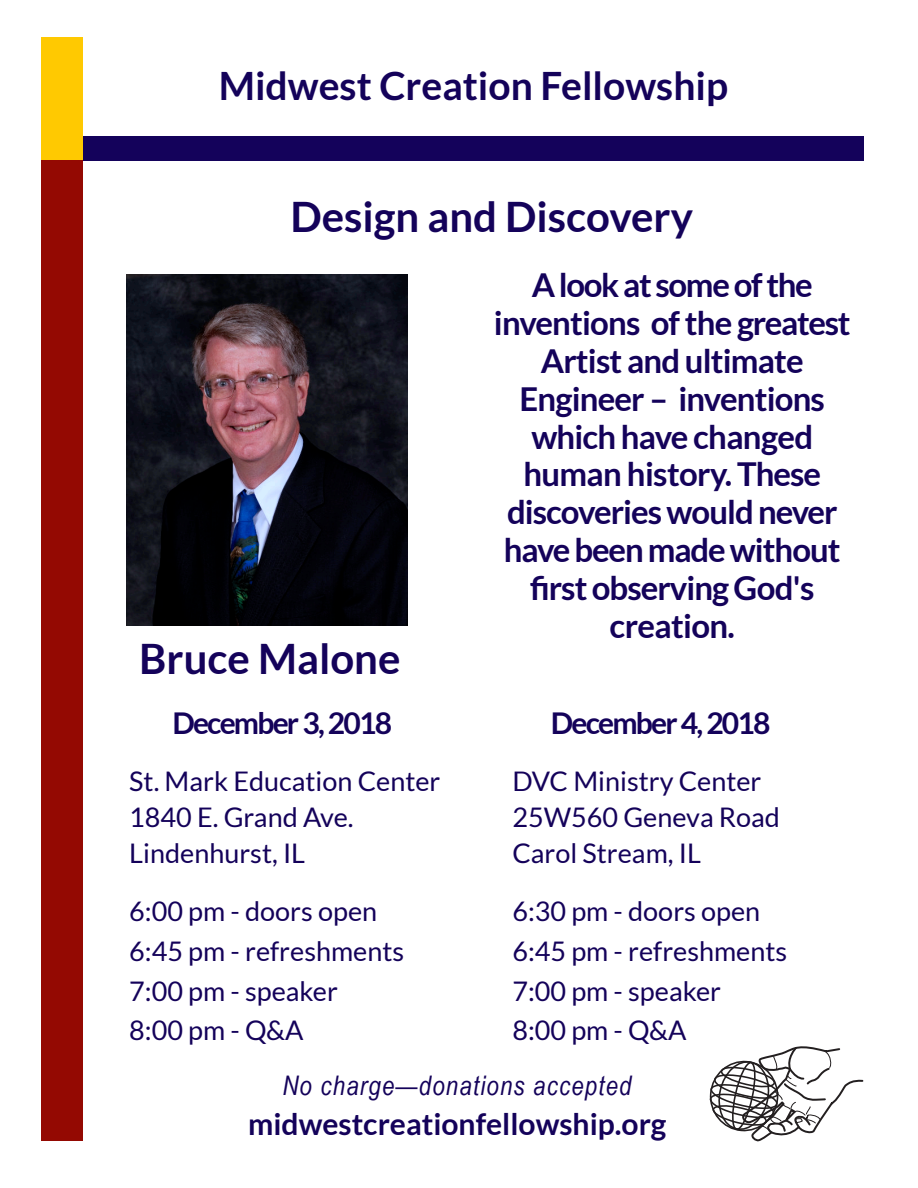
<style>
.page{position:relative;width:918px;height:1188px;background:#fff}
.page>*{position:absolute;margin:0;border:0;box-sizing:border-box;transform-origin:0 0}
.t1{font:700 42px "Lato";color:#14025a}
.t2{font:700 39px "Lato";color:#14025a}
.t3{font:700 33px/38px "Lato";letter-spacing:-.03em;color:#14025a;text-align:center}
.t4{font:700 30px "Lato";color:#14025a}
.t5{font:700 30px "Lato";letter-spacing:-.06em;color:#14025a}
.t6{font:27px/39.6px "Lato";color:#14025a}
.t7{font:italic 27px "Arial Narrow";letter-spacing:.045em;color:#14025a}
</style>
<div class="page">
<div style="left:42px;top:37px;width:41px;height:125px;background:#ffc901"></div>
<div style="left:42px;top:161px;width:41px;height:980px;background:#940902"></div>
<div style="left:84px;top:137px;width:780px;height:24px;background:#14025b"></div>
<svg style="left:710px;top:1046px;width:153px;height:95px"></svg>
<img style="left:127px;top:274px;width:281px;height:351px">
<h2 class="t2" style="left:219px;top:69px;width:511px">Midwest Creation Fellowship</h2>
<h1 class="t1" style="left:290px;top:198px;width:404px">Design and Discovery</h1>
<h1 class="t1" style="left:139px;top:640px;width:263px">Bruce Malone</h1>
<p class="t3" style="left:494px;top:268px;width:358px">Alook at someof the inventions of the greatest<br>Artist and ultimate<br>Engineer – inventions which have changed human history. These discoveries would never have been made without first observing God's creation.</p>
<p class="t5" style="left:172px;top:710px;width:221px">December 3, 2018</p>
<p class="t5" style="left:551px;top:710px;width:221px">December 4, 2018</p>
<p class="t6" style="left:129px;top:765px;width:313px;line-height:36px">St. Mark Education Center<br>1840 E. Grand Ave.<br>Lindenhurst, IL</p>
<p class="t6" style="left:129px;top:893px;width:276px">6:00 pm - doors open<br>6:45 pm - refreshments<br>7:00 pm - speaker<br>8:00 pm - Q&amp;A</p>
<p class="t7" style="left:282px;top:1076px;width:351px">No charge—donations accepted</p>
<p class="t4" style="left:248px;top:1111px;width:420px">midwestcreationfellowship.org</p>
<p class="t6" style="left:512px;top:765px;width:269px;line-height:36px">DVC Ministry Center<br>25W560 Geneva Road<br>Carol Stream, IL</p>
<p class="t6" style="left:512px;top:893px;width:276px">6:30 pm - doors open<br>6:45 pm - refreshments<br>7:00 pm - speaker<br>8:00 pm - Q&amp;A</p>
</div>
